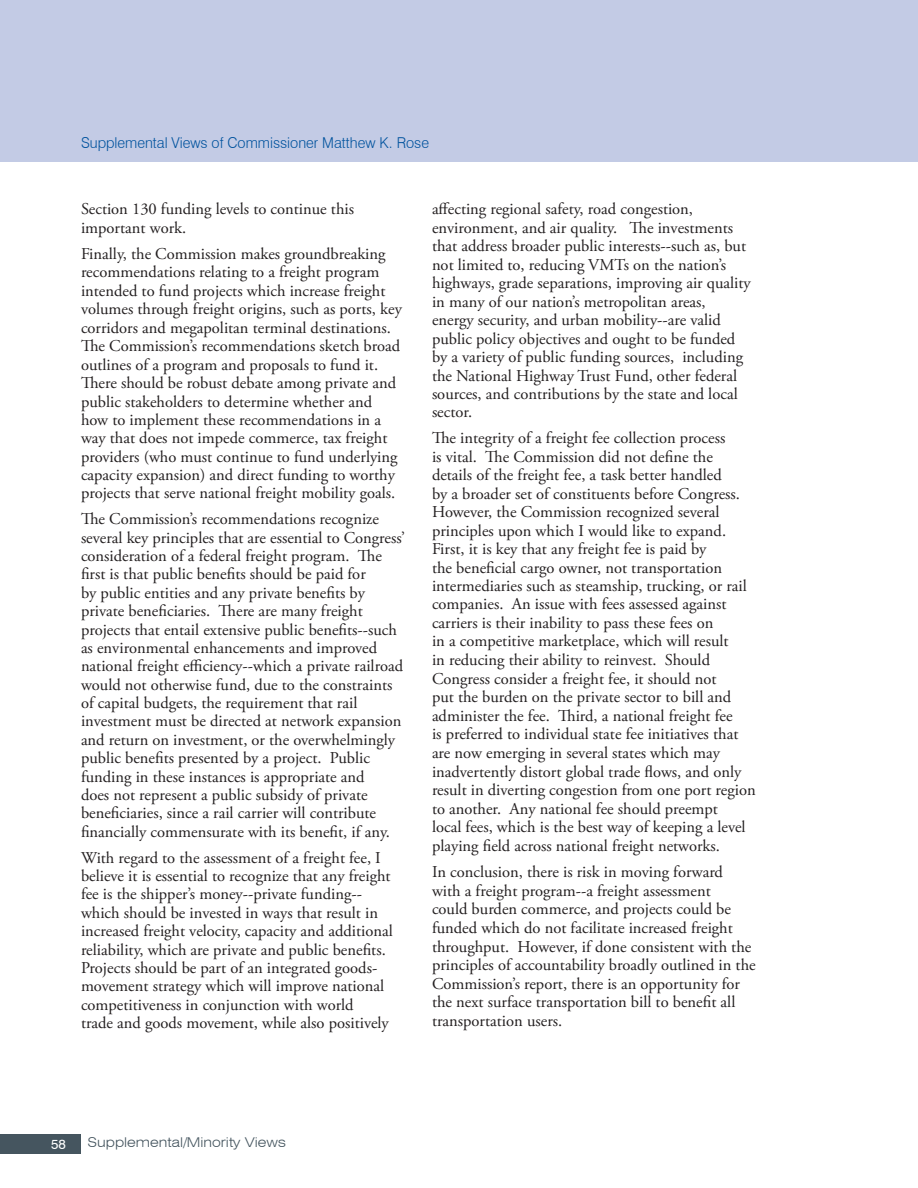
<style>
.page{position:relative;width:918px;height:1188px;background:#fff}
.page>*{position:absolute;margin:0;border:0;box-sizing:border-box;transform-origin:0 0}
.TrkD-Body_Text{font:16.5px/18.5px "Adobe Garamond Pro";color:#231f20}
.TrkD-Heading2{font:300 15px "Swiss 721 BT";color:#01539e}
.t1{font:300 expanded 13.5px "Swiss 721 BT";color:#45555f}
.t2{font:13.5px "Swiss 721 BT";color:#fff}
</style>
<div class="page">
<div style="left:0;top:1135px;width:81px;height:19px;background:#45555f"></div>
<div style="left:0;top:0;width:918px;height:161px;background:#c3cbe5"></div>
<p class="TrkD-Heading2" style="left:81px;top:134px;width:350px">Supplemental Views of Commissioner Matthew K. Rose</p>
<p class="TrkD-Body_Text" style="left:81px;top:201px;width:275px">Section 130 funding levels to continue this important work.</p>
<p class="TrkD-Body_Text" style="left:81px;top:245px;width:322px">Finally, the Commission makes groundbreaking recommendations relating to a freight program intended to fund projects which increase freight volumes through freight origins, such as ports, key corridors and megapolitan terminal destinations.<br>The Commission’s recommendations sketch broad outlines of a program and proposals to fund it.<br>There should be robust debate among private and public stakeholders to determine whether and how to implement these recommendations in a way that does not impede commerce, tax freight providers (who must continue to fund underlying capacity expansion) and direct funding to worthy projects that serve national freight mobility goals.</p>
<p class="TrkD-Body_Text" style="left:81px;top:511px;width:326px">The Commission’s recommendations recognize several key principles that are essential to Congress’ consideration of a federal freight program. The first is that public benefits should be paid for<br>by public entities and any private benefits by private beneficiaries. There are many freight projects that entail extensive public benefits--such as environmental enhancements and improved national freight efficiency--which a private railroad would not otherwise fund, due to the constraints of capital budgets, the requirement that rail investment must be directed at network expansion and return on investment, or the overwhelmingly public benefits presented by a project. Public funding in these instances is appropriate and<br>does not represent a public subsidy of private beneficiaries, since a rail carrier will contribute financially commensurate with its benefit, if any.</p>
<p class="TrkD-Body_Text" style="left:81px;top:849px;width:313px">With regard to the assessment of a freight fee, I believe it is essential to recognize that any freight fee is the shipper’s money--private funding-- which should be invested in ways that result in increased freight velocity, capacity and additional reliability, which are private and public benefits.<br>Projects should be part of an integrated goods&shy;movement strategy which will improve national competitiveness in conjunction with world<br>trade and goods movement, while also positively</p>
<p class="TrkD-Body_Text" style="left:432px;top:201px;width:320px">affecting regional safety, road congestion, environment, and air quality. The investments that address broader public interests--such as, but not limited to, reducing VMTs on the nation’s highways, grade separations, improving air quality in many of our nation’s metropolitan areas, energy security, and urban mobility--are valid public policy objectives and ought to be funded by a variety of public funding sources, including the National Highway Trust Fund, other federal sources, and contributions by the state and local sector.</p>
<p class="TrkD-Body_Text" style="left:432px;top:430px;width:325px">The integrity of a freight fee collection process<br>is vital. The Commission did not define the details of the freight fee, a task better handled<br>by a broader set of constituents before Congress.<br>However, the Commission recognized several principles upon which I would like to expand.<br>First, it is key that any freight fee is paid by<br>the beneficial cargo owner, not transportation intermediaries such as steamship, trucking, or rail companies. An issue with fees assessed against carriers is their inability to pass these fees on<br>in a competitive marketplace, which will result<br>in reducing their ability to reinvest. Should Congress consider a freight fee, it should not<br>put the burden on the private sector to bill and administer the fee. Third, a national freight fee<br>is preferred to individual state fee initiatives that are now emerging in several states which may inadvertently distort global trade flows, and only result in diverting congestion from one port region to another. Any national fee should preempt<br>local fees, which is the best way of keeping a level playing field across national freight networks.</p>
<p class="TrkD-Body_Text" style="left:432px;top:863px;width:325px">In conclusion, there is risk in moving forward with a freight program--a freight assessment<br>could burden commerce, and projects could be funded which do not facilitate increased freight throughput. However, if done consistent with the principles of accountability broadly outlined in the Commission’s report, there is an opportunity for the next surface transportation bill to benefit all transportation users.</p>
<p class="t2" style="left:51px;top:1136px;width:16px">58</p>
<p class="t1" style="left:88px;top:1134px;width:217px">VOLUME I: Recommendations</p>
<p class="t1" style="left:88px;top:1134px;width:200px">Supplemental/Minority Views</p>
</div>
